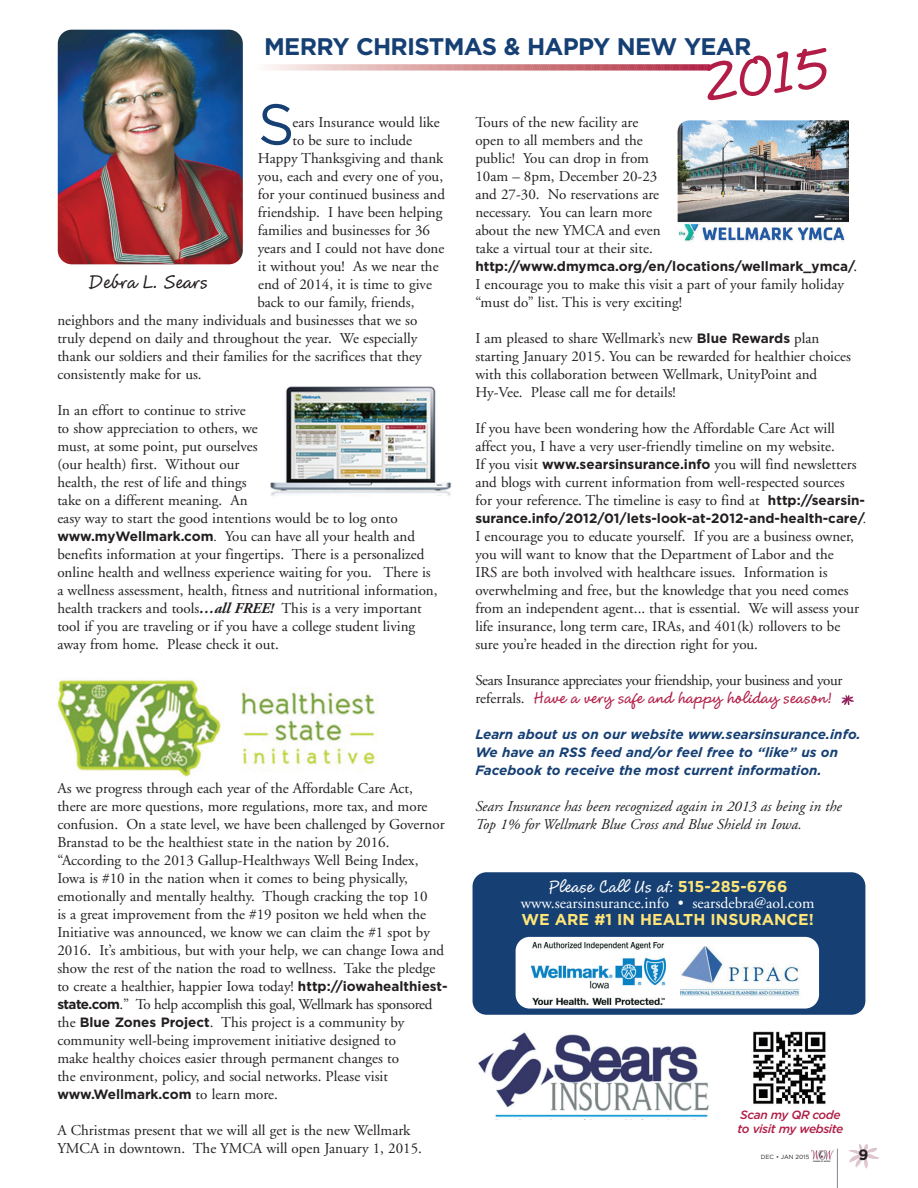
<style>
.page{position:relative;width:918px;height:1188px;background:#fff}
.page>*{position:absolute;margin:0;border:0;box-sizing:border-box;transform-origin:0 0}
.t1{font:57.45px "Gotham";color:#164074}
.t2{font:700 56.85px "Cluff Hmk";color:#b11d47}
.t3{font:700 24px "Gotham";letter-spacing:-.03em;color:#164074}
.t4{font:700 18px "Cluff Hmk";color:#231f20}
.t5{font:15.75px "Adobe Garamond";color:#fff}
.t6{font:700 15.75px "Cluff Hmk";color:#fff}
.t7{font:700 15.75px "Gotham";color:#ffe578}
.t8{font:15px/18px "Adobe Garamond";color:#231f20}
.t9{font:italic 15px/18px "Adobe Garamond";color:#231f20}
.t10{font:15px "Adobe Garamond";letter-spacing:-.025em;color:#231f20}
.t11{font:700 15px "Cluff Hmk";color:#b11d47}
.t12{font:700 15px "Gotham";color:#231f20}
.t13{font:700 13.5px "Gotham";color:#231f20}
.t14{font:italic 700 13.5px/18px "Gotham";color:#164074}
.t15{font:italic 500 12px/13.5px "Gotham";letter-spacing:-.035em;color:#b11d47}
.t16{font:6px "Gotham";color:#231f20}
.s1{font-family:"Gotham";font-weight:700;font-size:13.5px}
.s2{font-size:13.5px}
.s3{font-weight:700;font-style:italic}
.s4{font-family:"Adobe Garamond";font-weight:400;font-size:15px}
.s5{font-family:"Adobe Garamond";font-weight:400}
.s6{font-family:"Adobe Garamond";font-weight:400;color:#231f20}
.s7{font-family:"Gotham";color:#ffe578}
</style>
<div class="page">
<img style="left:478px;top:1032px;width:231px;height:86px">
<img style="left:860px;top:1144px;width:17px;height:8px">
<hr style="left:837px;top:1149px;width:1px;height:39px;background:#7f8692">
<img style="left:812px;top:1150px;width:22px;height:11px">
<img style="left:58px;top:30px;width:185px;height:234px;border-radius:14px">
<div style="left:473px;top:872px;width:392px;height:143px;background:#164074;border-radius:14px"></div>
<div style="left:516px;top:937px;width:303px;height:72px;background:#fff;border-radius:14px"></div>
<img style="left:532px;top:942px;width:133px;height:62px">
<img style="left:681px;top:947px;width:119px;height:51px">
<svg style="left:841px;top:695px;width:12px;height:10px"></svg>
<img style="left:753px;top:1031px;width:73px;height:74px">
<img style="left:270px;top:387px;width:182px;height:109px">
<img style="left:57px;top:678px;width:321px;height:98px">
<img style="left:677px;top:120px;width:171px;height:122px">
<svg style="left:269px;top:64px;width:444px;height:6px;background:#d58f95"></svg>
<h3 class="t3" style="left:264px;top:37px;width:489px">MERRY CHRISTMAS &amp; HAPPY NEW YEAR</h3>
<h2 class="t2" style="left:699px;top:57px;width:129px;rotate:-7deg">2015</h2>
<h1 class="t1" style="left:258px;top:103px;width:38px">S</h1>
<p class="t8" style="left:292px;top:114px;width:149px">ears Insurance would like</p>
<p class="t8" style="left:292px;top:132px;width:121px">to be sure to include</p>
<p class="t8" style="left:258px;top:150px;width:187px">Happy Thanksgiving and thank</p>
<p class="t8" style="left:258px;top:168px;width:187px">you, each and every one of you,</p>
<p class="t8" style="left:258px;top:186px;width:189px">for your continued business and</p>
<p class="t8" style="left:258px;top:204px;width:186px">friendship. I have been helping</p>
<p class="t8" style="left:258px;top:222px;width:174px">families and businesses for 36</p>
<p class="t8" style="left:258px;top:240px;width:188px">years and I could not have done</p>
<p class="t8" style="left:258px;top:258px;width:182px">it without you! As we near the</p>
<p class="t8" style="left:258px;top:276px;width:175px">end of 2014, it is time to give</p>
<p class="t8" style="left:257px;top:294px;width:159px">back to our family, friends,</p>
<p class="t8" style="left:57px;top:312px;width:361px">neighbors and the many individuals and businesses that we so</p>
<p class="t8" style="left:57px;top:330px;width:361px">truly depend on daily and throughout the year. We especially</p>
<p class="t8" style="left:57px;top:348px;width:366px">thank our soldiers and their families for the sacrifices that they</p>
<p class="t8" style="left:57px;top:366px;width:146px">consistently make for us.</p>
<p class="t8" style="left:57px;top:402px;width:382px">In an effort to continue to strive<br>to show appreciation to others, we<br>must, at some point, put ourselves<br>(our health) first. Without our<br>health, the rest of life and things<br>take on a different meaning. An<br>easy way to start the good intentions would be to log onto <span class="s1">www.myWellmark.com</span><span class="s2">.</span> You can have all your health and benefits information at your fingertips. There is a personalized online health and wellness experience waiting for you. There is a wellness assessment, health, fitness and nutritional information, health trackers and tools<span class="s3">…all FREE!</span> This is a very important tool if you are traveling or if you have a college student living away from home. Please check it out.</p>
<p class="t4" style="left:89px;top:274px;width:120px">Debra L. Sears</p>
<p class="t8" style="left:57px;top:780px;width:392px">As we progress through each year of the Affordable Care Act,<br>there are more questions, more regulations, more tax, and more confusion. On a state level, we have been challenged by Governor Branstad to be the healthiest state in the nation by 2016. “According to the 2013 Gallup-Healthways Well Being Index, Iowa is #10 in the nation when it comes to being physically, emotionally and mentally healthy. Though cracking the top 10<br>is a great improvement from the #19 positon we held when the Initiative was announced, we know we can claim the #1 spot by 2016. It’s ambitious, but with your help, we can change Iowa and show the rest of the nation the road to wellness. Take the pledge to create a healthier, happier Iowa today! <span class="s1">http://iowahealthiest&shy;state.com</span>.” To help accomplish this goal, Wellmark has sponsored the <span class="s1">Blue Zones Project</span>. This project is a community by community well-being improvement initiative designed to<br>make healthy choices easier through permanent changes to<br>the environment, policy, and social networks. Please visit</p>
<p class="t13" style="left:57px;top:1089px;width:222px">www.Wellmark.com <span class="s4">to learn more.</span></p>
<p class="t8" style="left:57px;top:1122px;width:366px">A Christmas present that we will all get is the new Wellmark<br>YMCA in downtown. The YMCA will open January 1, 2015.</p>
<p class="t8" style="left:475px;top:115px;width:187px">Tours of the new facility are open to all members and the public! You can drop in from<br>10am – 8pm, December 20-23 and 27-30. No reservations are necessary. You can learn more about the new YMCA and even take a virtual tour at their site.</p>
<p class="t13" style="left:475px;top:261px;width:383px">http://www.dmymca.org/en/locations/wellmark_ymca/<span class="s4">.</span></p>
<p class="t8" style="left:475px;top:277px;width:370px">I encourage you to make this visit a part of your family holiday “must do” list. This is very exciting!</p>
<p class="t8" style="left:475px;top:331px;width:377px">I am pleased to share Wellmark’s new <span class="s1">Blue Rewards</span> plan starting January 2015. You can be rewarded for healthier choices with this collaboration between Wellmark, UnityPoint and Hy-Vee. Please call me for details!</p>
<p class="t8" style="left:475px;top:421px;width:391px">If you have been wondering how the Affordable Care Act will affect you, I have a very user-friendly timeline on my website.<br>If you visit <span class="s1">www.searsinsurance.info</span> you will find newsletters and blogs with current information from well-respected sources<br>for your reference. The timeline is easy to find at <span class="s1">http://searsin-</span></p>
<p class="t13" style="left:475px;top:513px;width:392px">surance.info/2012/01/lets-look-at-2012-and-health-care/<span class="s5">.</span></p>
<p class="t8" style="left:475px;top:529px;width:385px">I encourage you to educate yourself. If you are a business owner, you will want to know that the Department of Labor and the IRS are both involved with healthcare issues. Information is overwhelming and free, but the knowledge that you need comes from an independent agent... that is essential. We will assess your life insurance, long term care, IRAs, and 401(k) rollovers to be sure you’re headed in the direction right for you.</p>
<p class="t10" style="left:475px;top:674px;width:369px">Sears Insurance appreciates your friendship, your business and your</p>
<p class="t11" style="left:475px;top:691px;width:357px"><span class="s6">referrals.</span> Have a very safe and happy holiday season!</p>
<p class="t14" style="left:475px;top:726px;width:387px">Learn about us on our website www.searsinsurance.info.<br>We have an RSS feed and/or feel free to “like” us on<br>Facebook to receive the most current information.</p>
<p class="t9" style="left:475px;top:799px;width:368px">Sears Insurance has been recognized again in 2013 as being in the<br>Top 1% for Wellmark Blue Cross and Blue Shield in Iowa.</p>
<p class="t6" style="left:548px;top:880px;width:241px">Please Call Us at: <span class="s7">515-285-6766</span></p>
<p class="t5" style="left:521px;top:897px;width:295px">www.searsinsurance.info • searsdebra@aol.com</p>
<p class="t7" style="left:521px;top:913px;width:294px">WE ARE #1 IN HEALTH INSURANCE!</p>
<p class="t15" style="left:737px;top:1109px;width:108px">Scan my QR code to visit my website</p>
<p class="t16" style="left:761px;top:1154px;width:50px">DEC • JAN 2015</p>
<p class="t12" style="left:858px;top:1150px;width:11px">9</p>
</div>
